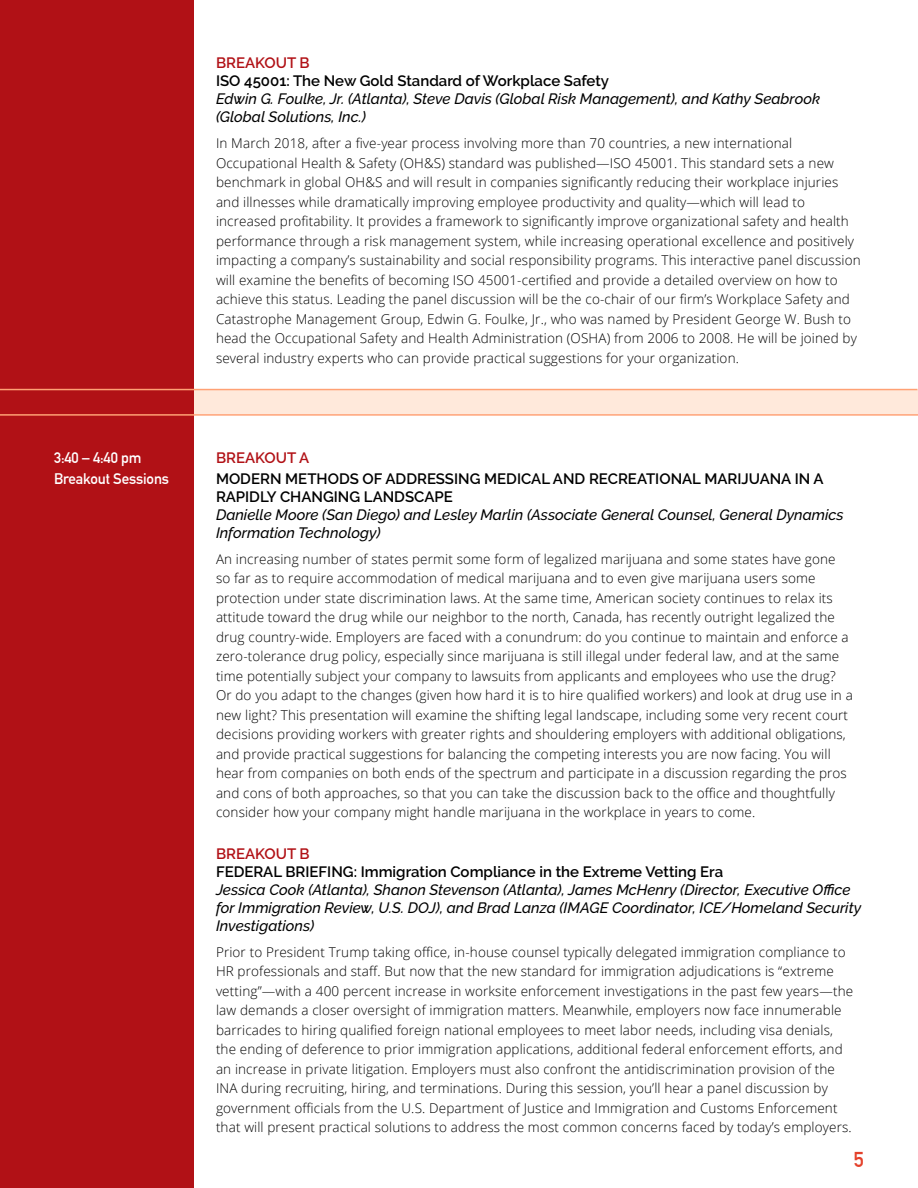
<style>
.page{position:relative;width:918px;height:1188px;background:#fff}
.page>*{position:absolute;margin:0;border:0;box-sizing:border-box;transform-origin:0 0}
.t1{font:700 21px "DIN Alternate";color:#e4412b}
.t2{font:italic 500 15px/18px "Raleway";color:#000}
.t3{font:600 15px "Raleway";color:#000}
.t4{font:600 15px "Raleway";color:#b11116}
.t5{font:700 15px "DIN Alternate";letter-spacing:-.01em;color:#fff}
.t6{font:300 13.5px/19.5px "Open Sans";letter-spacing:.01em;color:#000}
</style>
<div class="page">
<div style="left:0;top:0;width:194px;height:1188px;background:#b11116"></div>
<div style="left:194px;top:391px;width:724px;height:23px;background:#ffe9db"></div>
<hr style="left:0;top:389px;width:918px;height:1px;background:#ffa174">
<hr style="left:0;top:414px;width:918px;height:2px;background:#ffa174">
<p class="t5" style="left:54px;top:446px;width:89px">3:40 – 4:40 pm</p>
<p class="t5" style="left:54px;top:467px;width:117px">Breakout Sessions</p>
<p class="t4" style="left:216px;top:54px;width:95px">BREAKOUT B</p>
<p class="t3" style="left:216px;top:72px;width:395px">ISO 45001: The New Gold Standard of Workplace Safety</p>
<p class="t2" style="left:216px;top:90px;width:606px">Edwin G. Foulke, Jr (. Atlanta ,) Steve Davis (Global Risk Management ,) and Kathy Seabrook (Global Solutions, Inc (.</p>
<p class="t6" style="left:216px;top:133px;width:646px">In March 2018, after a five-year process involving more than 70 countries a, new international Occupational Health &amp; Safety (OH&amp; )S standard was published—ISO 45001. This standard sets a new benchmark in global OH&amp;S and will result in companies significantly reducing their workplace injuries and illnesses while dramatically improving employee productivity and quality—which will lead to increased profitability. It provides a framework to significantly improve organizational safety and health performance through a risk management system, while increasing operational excellence and positively impacting a company s’ sustainability and social responsibility programs. This interactive panel discussion will examine the benefits of becoming ISO 45001-certified and provide a detailed overview on how to achieve this status. Leading the panel discussion will be the co-chair of our firm s’ Workplace Safety and Catastrophe Management Group, Edwin G. Foulke, Jr., who was named by President George W. Bush to head the Occupational Safety and Health Administration (OSHA) from 2006 to 2008. He will be joined by several industry experts who can provide practical suggestions for your organization.</p>
<p class="t4" style="left:216px;top:449px;width:95px">BREAKOUT A</p>
<p class="t3" style="left:216px;top:470px;width:609px">MODERN METHODS OF ADDRESSING MEDICAL AND RECREATIONAL MARIJUANA IN A</p>
<p class="t3" style="left:216px;top:488px;width:238px">RAPIDLY CHANGING LANDSCAPE</p>
<p class="t2" style="left:216px;top:505px;width:629px">Danielle Moore (San Diego) and Lesley Marlin (Associate General Counsel, General Dynamics<br>Information Technology(</p>
<p class="t6" style="left:216px;top:549px;width:638px">An increasing number of states permit some form of legalized marijuana and some states have gone so far as to require accommodation of medical marijuana and to even give marijuana users some protection under state discrimination laws. At the same time, American society continues to relax its attitude toward the drug while our neighbor to the north, Canada, has recently outright legalized the drug country-wide. Employers are faced with a conundrum: do you continue to maintain and enforce a zero-tolerance drug policy, especially since marijuana is still illegal under federal law, and at the same time potentially subject your company to lawsuits from applicants and employees who use the drug?<br>Or do you adapt to the changes (given how hard it is to hire qualified workers) and look at drug use in a new light? This presentation will examine the shifting legal landscape, including some very recent court decisions providing workers with greater rights and shouldering employers with additional obligations, and provide practical suggestions for balancing the competing interests you are now facing. You will hear from companies on both ends of the spectrum and participate in a discussion regarding the pros and cons of both approaches, so that you can take the discussion back to the office and thoughtfully consider how your company might handle marijuana in the workplace in years to come.</p>
<p class="t4" style="left:216px;top:845px;width:95px">BREAKOUT B</p>
<p class="t3" style="left:216px;top:863px;width:509px">FEDERAL BRIEFING: Immigration Compliance in the Extreme Vetting Era</p>
<p class="t2" style="left:216px;top:880px;width:647px">Jessica Cook (Atlanta ,) Shanon Stevenson (Atlanta ,) James McHenry (Director, Executive Office for Immigration Review U, .S. DOJ ,) and Brad Lanza (IMAGE Coordinator, ICE/Homeland Security<br>Investigations(</p>
<p class="t6" style="left:216px;top:942px;width:639px">Prior to President Trump taking office, in-house counsel typically delegated immigration compliance to HR professionals and staff. But now that the new standard for immigration adjudications is “extreme vetting”—with a 400 percent increase in worksite enforcement investigations in the past few years—the law demands a closer oversight of immigration matters. Meanwhile, employers now face innumerable barricades to hiring qualified foreign national employees to meet labor needs, including visa denials, the ending of deference to prior immigration applications, additional federal enforcement efforts, and an increase in private litigation. Employers must also confront the antidiscrimination provision of the INA during recruiting, hiring, and terminations. During this session, you l l’ hear a panel discussion by government officials from the U .S. Department of Justice and Immigration and Customs Enforcement that will present practical solutions to address the most common concerns faced by today s’ employers.</p>
<p class="t1" style="left:854px;top:1144px;width:12px">5</p>
</div>
